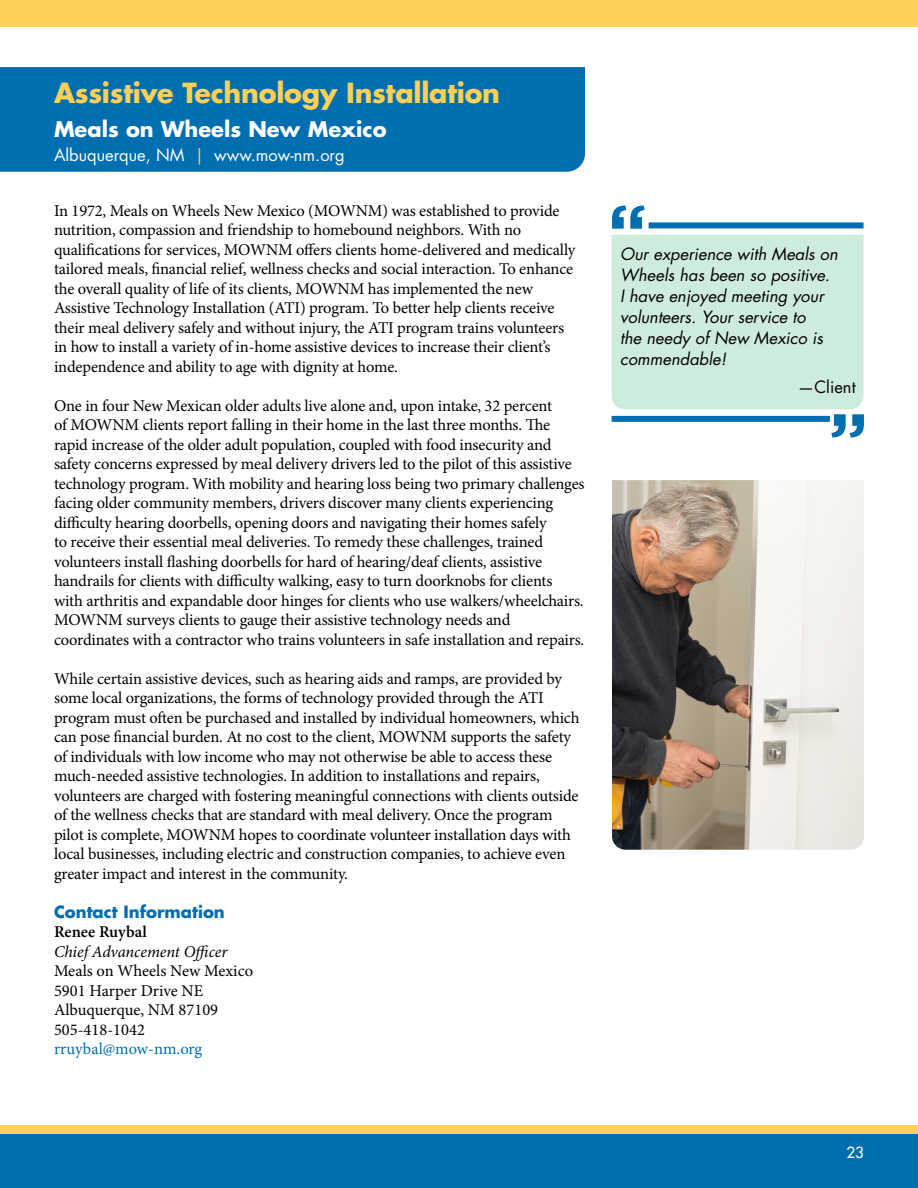
<style>
.page{position:relative;width:918px;height:1188px;background:#fff}
.page>*{position:absolute;margin:0;border:0;box-sizing:border-box;transform-origin:0 0}
.t1{font:700 72px "Gotham";color:#006fb1}
.t2{font:700 27px "Futura Std";letter-spacing:-.01em;color:#fdd057}
.t3{font:700 21px "Futura Std";color:#fff}
.t4{font:16.5px/19.5px "Minion Pro";letter-spacing:-.01em;color:#000}
.t5{font:italic 16.5px/21px "Futura Std";color:#000}
.t6{font:16.5px "Futura Std";color:#fff}
.t7{font:italic 16.5px "Minion Pro";letter-spacing:-.005em;color:#000}
.t8{font:700 16.5px "Futura Std";color:#006fb1}
.t9{font:16.5px "Minion Pro";color:#006fb1}
.t10{font:600 16.5px "Minion Pro";color:#000}
.t11{font:16.5px "Futura Std";color:#000}
.t12{font:500 15px "Futura Std";color:#fff}
.s1{color:#fdd057}
</style>
<div class="page">
<div style="left:0;top:1134px;width:918px;height:54px;background:#006fb1"></div>
<div style="left:0;top:1125px;width:918px;height:9px;background:#fdd057"></div>
<div style="left:0;top:0;width:918px;height:27px;background:#fdd057"></div>
<div style="left:0;top:67px;width:585px;height:105px;background:#006fb1"></div>
<div style="left:612px;top:235px;width:252px;height:174px;background:#ceecdc"></div>
<div style="left:649px;top:222px;width:215px;height:6px;background:#006fb1"></div>
<div style="left:612px;top:416px;width:218px;height:6px;background:#006fb1"></div>
<img style="left:612px;top:480px;width:252px;height:370px">
<p class="t2" style="left:54px;top:75px;width:448px">Assistive Technology Installation</p>
<p class="t3" style="left:54px;top:115px;width:334px">Meals on Wheels New Mexico</p>
<p class="t6" style="left:54px;top:145px;width:292px">Albuquerque, NM <span class="s1">|</span> www.mow-nm.org</p>
<p class="t4" style="left:54px;top:201px;width:523px">In 1972, Meals on Wheels New Mexico (MOWNM) was established to provide nutrition, compassion and friendship to homebound neighbors. With no qualifications for services, MOWNM offers clients home-delivered and medically tailored meals, financial relief, wellness checks and social interaction. To enhance the overall quality of life of its clients, MOWNM has implemented the new Assistive Technology Installation (ATI) program. To better help clients receive their meal delivery safely and without injury, the ATI program trains volunteers in how to install a variety of in-home assistive devices to increase their client’s independence and ability to age with dignity at home.</p>
<p class="t4" style="left:54px;top:396px;width:532px">One in four New Mexican older adults live alone and, upon intake, 32 percent<br>of MOWNM clients report falling in their home in the last three months. The rapid increase of the older adult population, coupled with food insecurity and safety concerns expressed by meal delivery drivers led to the pilot of this assistive technology program. With mobility and hearing loss being two primary challenges facing older community members, drivers discover many clients experiencing difficulty hearing doorbells, opening doors and navigating their homes safely<br>to receive their essential meal deliveries. To remedy these challenges, trained volunteers install flashing doorbells for hard of hearing/deaf clients, assistive handrails for clients with difficulty walking, easy to turn doorknobs for clients with arthritis and expandable door hinges for clients who use walkers/wheelchairs.<br>MOWNM surveys clients to gauge their assistive technology needs and coordinates with a contractor who trains volunteers in safe installation and repairs.</p>
<p class="t4" style="left:54px;top:669px;width:527px">While certain assistive devices, such as hearing aids and ramps, are provided by some local organizations, the forms of technology provided through the ATI program must often be purchased and installed by individual homeowners, which can pose financial burden. At no cost to the client, MOWNM supports the safety of individuals with low income who may not otherwise be able to access these much-needed assistive technologies. In addition to installations and repairs, volunteers are charged with fostering meaningful connections with clients outside of the wellness checks that are standard with meal delivery. Once the program pilot is complete, MOWNM hopes to coordinate volunteer installation days with local businesses, including electric and construction companies, to achieve even greater impact and interest in the community.</p>
<p class="t8" style="left:54px;top:901px;width:172px">Contact Information</p>
<p class="t10" style="left:54px;top:921px;width:94px">Renee Ruybal</p>
<p class="t7" style="left:54px;top:940px;width:175px">Chief Advancement Officer</p>
<p class="t4" style="left:54px;top:961px;width:201px">Meals on Wheels New Mexico</p>
<p class="t4" style="left:54px;top:981px;width:151px">5901 Harper Drive NE</p>
<p class="t4" style="left:54px;top:1000px;width:166px">Albuquerque, NM 87109</p>
<p class="t4" style="left:54px;top:1020px;width:92px">505-418-1042</p>
<p class="t9" style="left:54px;top:1038px;width:150px">rruybal@mow-nm.org</p>
<h1 class="t1" style="left:608px;top:183px;width:40px">“</h1>
<p class="t5" style="left:620px;top:243px;width:219px">Our experience with Meals on<br>Wheels has been so positive.<br>I have enjoyed meeting your volunteers. Your service to<br>the needy of New Mexico is commendable!</p>
<p class="t11" style="left:798px;top:376px;width:59px">—Client</p>
<h1 class="t1" style="left:829px;top:391px;width:40px">”</h1>
<p class="t12" style="left:847px;top:1143px;width:19px">23</p>
</div>
